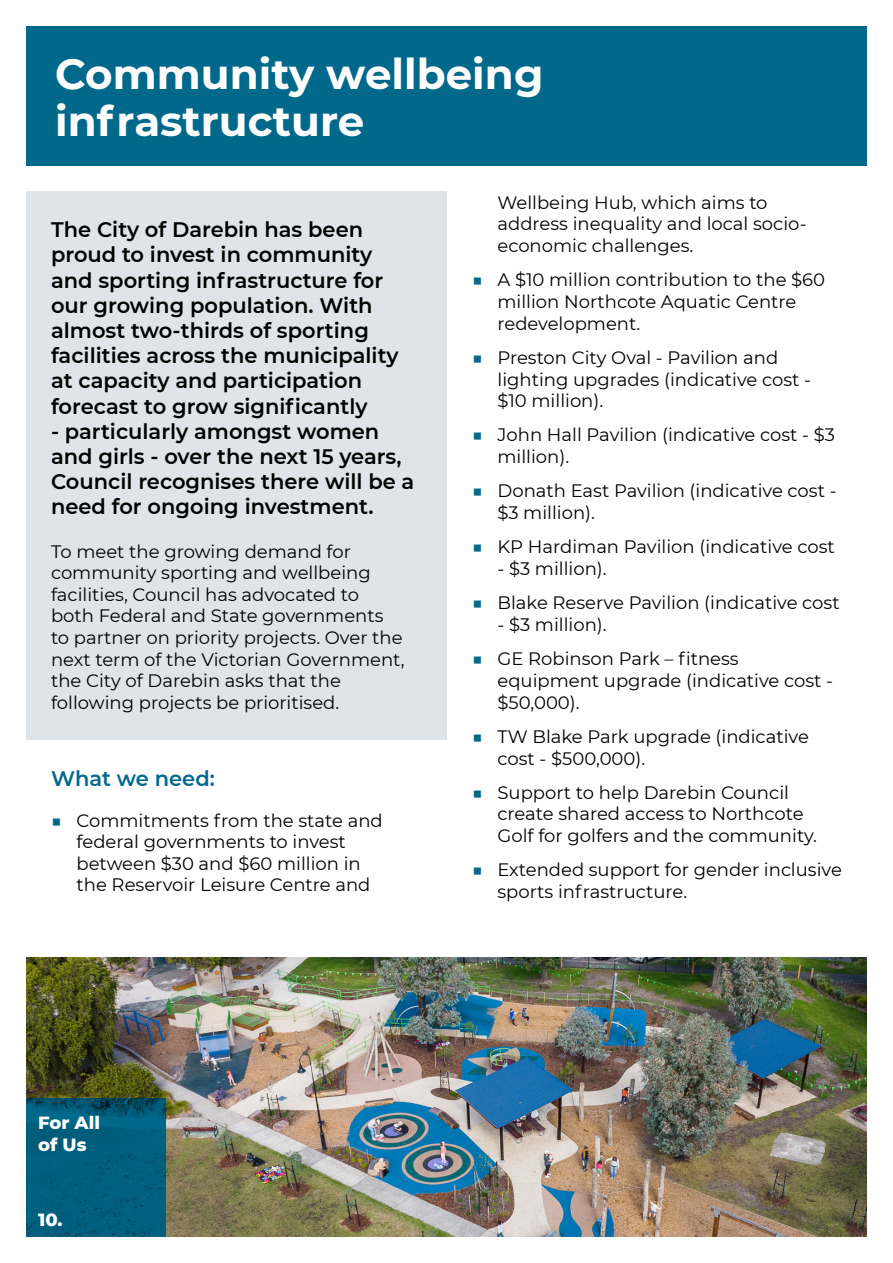
<style>
.page{position:relative;width:893px;height:1263px;background:#fff}
.page>*{position:absolute;margin:0;border:0;box-sizing:border-box;transform-origin:0 0}
.Page_Header{font:700 42px/46.5px "Montserrat";color:#fff}
.Basic_Larger{font:600 21px/25.2px "Montserrat";color:#000}
.What_We_Need{font:600 21px "Montserrat";color:#00698b}
.t1{font:18px/21.6px "Montserrat";color:#000}
.t2{font:800 18px/21.6px "Montserrat";color:#fff}
.s1{color:#00698b}
</style>
<div class="page">
<div style="left:26px;top:26px;width:841px;height:139px;background:#00698b"></div>
<div style="left:26px;top:191px;width:420px;height:549px;background:#dee4ea"></div>
<img style="left:26px;top:957px;width:841px;height:280px">
<svg style="left:26px;top:1098px;width:139px;height:139px;background:#005d7c"></svg>
<p class="Page_Header" style="left:55px;top:49px;width:490px">Community wellbeing infrastructure</p>
<p class="Basic_Larger" style="left:51px;top:216px;width:349px">The City of Darebin has been proud to invest in community and sporting infrastructure for our growing population. With almost two-thirds of sporting facilities across the municipality at capacity and participation forecast to grow significantly</p>
<p class="Basic_Larger" style="left:51px;top:418px;width:365px">- particularly amongst women and girls - over the next 15 years,<br>Council recognises there will be a need for ongoing investment.</p>
<p class="t1" style="left:51px;top:540px;width:355px">To meet the growing demand for community sporting and wellbeing facilities, Council has advocated to both Federal and State governments to partner on priority projects. Over the next term of the Victorian Government, the City of Darebin asks that the following projects be prioritised.</p>
<p class="What_We_Need" style="left:51px;top:763px;width:165px">What we need:</p>
<p class="t1" style="left:77px;top:809px;width:308px;text-indent:-26px"><span class="s1">■</span> Commitments from the state and federal governments to invest between $30 and $60 million in the Reservoir Leisure Centre and</p>
<p class="t1" style="left:497px;top:191px;width:311px">Wellbeing Hub, which aims to address inequality and local socio&shy;economic challenges.</p>
<p class="t1" style="left:497px;top:268px;width:329px;text-indent:-26px"><span class="s1">■</span> A $10 million contribution to the $60 million Northcote Aquatic Centre redevelopment.</p>
<p class="t1" style="left:497px;top:346px;width:315px;text-indent:-26px"><span class="s1">■</span> Preston City Oval - Pavilion and lighting upgrades (indicative cost - $10 million).</p>
<p class="t1" style="left:497px;top:424px;width:339px;text-indent:-26px"><span class="s1">■</span> John Hall Pavilion (indicative cost - $3 million).</p>
<p class="t1" style="left:497px;top:480px;width:341px;text-indent:-26px"><span class="s1">■</span> Donath East Pavilion (indicative cost - $3 million).</p>
<p class="t1" style="left:472px;top:536px;width:364px"><span class="s1">■</span> KP Hardiman Pavilion (indicative cost</p>
<p class="t1" style="left:497px;top:557px;width:111px">- $3 million).</p>
<p class="t1" style="left:472px;top:591px;width:369px"><span class="s1">■</span> Blake Reserve Pavilion (indicative cost</p>
<p class="t1" style="left:497px;top:613px;width:111px">- $3 million).</p>
<p class="t1" style="left:497px;top:647px;width:337px;text-indent:-26px"><span class="s1">■</span> GE Robinson Park – fitness equipment upgrade (indicative cost - $50,000).</p>
<p class="t1" style="left:497px;top:725px;width:313px;text-indent:-26px"><span class="s1">■</span> TW Blake Park upgrade (indicative cost - $500,000).</p>
<p class="t1" style="left:497px;top:781px;width:321px;text-indent:-26px"><span class="s1">■</span> Support to help Darebin Council create shared access to Northcote<br>Golf for golfers and the community.</p>
<p class="t1" style="left:497px;top:858px;width:346px;text-indent:-26px"><span class="s1">■</span> Extended support for gender inclusive sports infrastructure.</p>
<p class="t2" style="left:38px;top:1111px;width:63px">For All of Us</p>
<p class="t2" style="left:38px;top:1208px;width:26px">10.</p>
</div>
